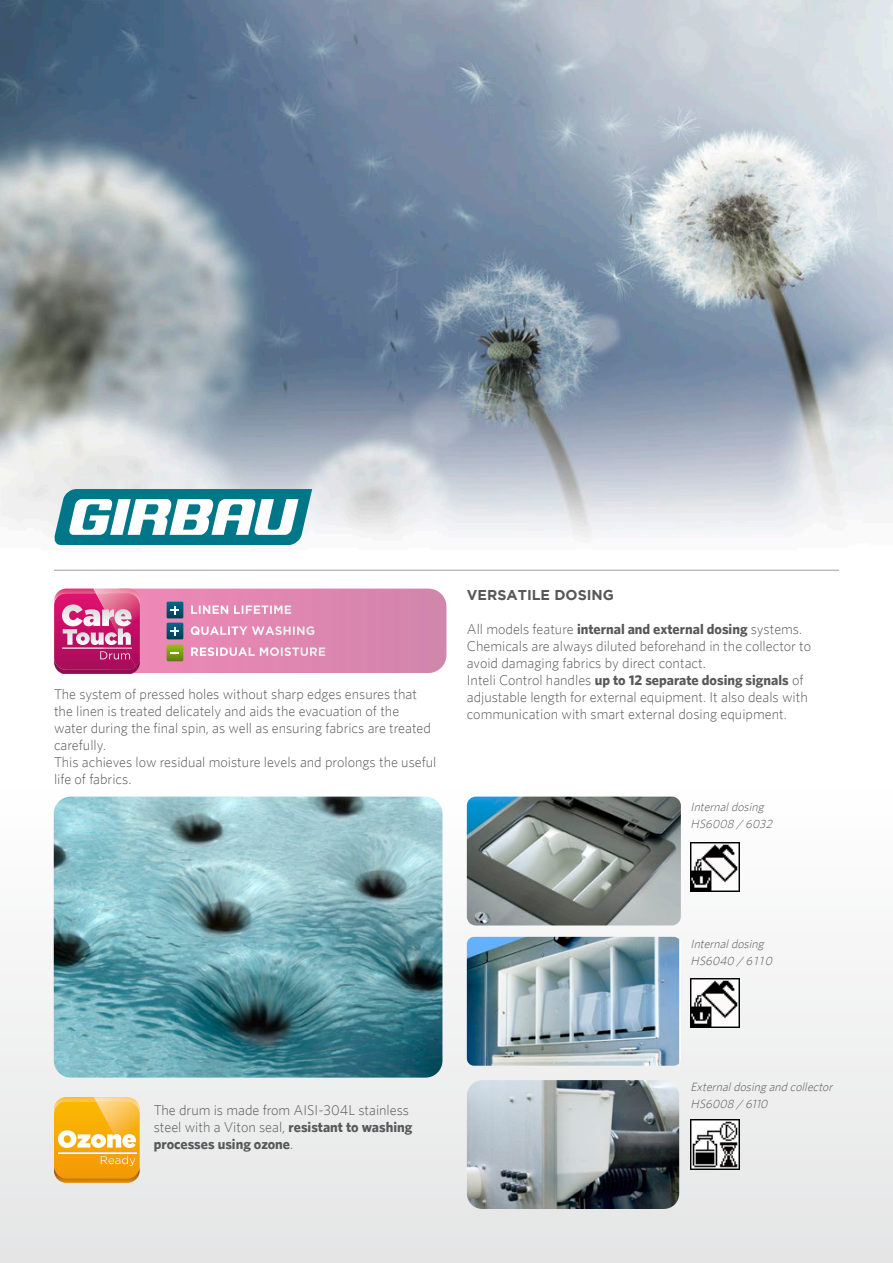
<style>
.page{position:relative;width:893px;height:1263px;background:#fff}
.page>*{position:absolute;margin:0;border:0;box-sizing:border-box;transform-origin:0 0}
.t1{font:300 14.25px/17px "Whitney";color:#58585a}
.t2{font:700 14.25px "Gotham";color:#58585a}
.t3{font:italic 300 12px/17px "Whitney";color:#58585a}
.t4{font:700 12px/21px "Gotham";letter-spacing:.015em;color:#fff}
.s1{font-weight:700}
</style>
<div class="page">
<div style="left:0;top:774px;width:893px;height:489px;background:linear-gradient(to bottom,#fdfefe,#e4e5e6)"></div>
<svg style="left:103px;top:589px;width:343px;height:84px;background:#de86b0"></svg>
<img style="left:0;top:0;width:893px;height:546px">
<hr style="left:54px;top:570px;width:785px;height:1px;background:#9d9ea0">
<img style="left:467px;top:937px;width:212px;height:129px">
<img style="left:467px;top:797px;width:214px;height:128px">
<img style="left:467px;top:1080px;width:212px;height:129px">
<svg style="left:54px;top:589px;width:86px;height:85px;background:#cd518a"></svg>
<img style="left:54px;top:797px;width:388px;height:280px">
<svg style="left:167px;top:645px;width:16px;height:16px"></svg>
<svg style="left:167px;top:602px;width:16px;height:37px"></svg>
<img style="left:691px;top:1120px;width:49px;height:49px">
<img style="left:691px;top:842px;width:49px;height:49px">
<img style="left:691px;top:978px;width:49px;height:49px">
<svg style="left:54px;top:1097px;width:86px;height:86px;background:#f5b73c"></svg>
<svg style="left:55px;top:489px;width:257px;height:56px"></svg>
<p class="t4" style="left:190px;top:599px;width:137px">LINEN LIFETIME<br>QUALITY WASHING<br>RESIDUAL MOISTURE</p>
<p class="t1" style="left:54px;top:686px;width:384px">The system of pressed holes without sharp edges ensures that the linen is treated delicately and aids the evacuation of the<br>water during the final spin, as well as ensuring fabrics are treated carefully.<br>This achieves low residual moisture levels and prolongs the useful life of fabrics.</p>
<p class="t2" style="left:467px;top:586px;width:149px">VERSATILE DOSING</p>
<p class="t1" style="left:467px;top:620px;width:346px">All models feature <span class="s1">internal and external dosing</span> systems.<br>Chemicals are always diluted beforehand in the collector to avoid damaging fabrics by direct contact.<br>Inteli Control handles <span class="s1">up to 12 separate dosing signals</span> of adjustable length for external equipment. It also deals with communication with smart external dosing equipment.</p>
<p class="t3" style="left:691px;top:798px;width:86px">Internaldosing<br>HS6008 / 6032</p>
<p class="t3" style="left:691px;top:935px;width:86px">Internaldosing<br>HS6040 / 61 1 0</p>
<p class="t1" style="left:154px;top:1101px;width:260px">The drum is made from AISI-304L stainless steel with a Viton seal, <span class="s1">resistant to washing processes using ozone</span>.</p>
<p class="t3" style="left:691px;top:1078px;width:146px">Externaldosing and collector<br>HS6008 / 6110</p>
</div>
